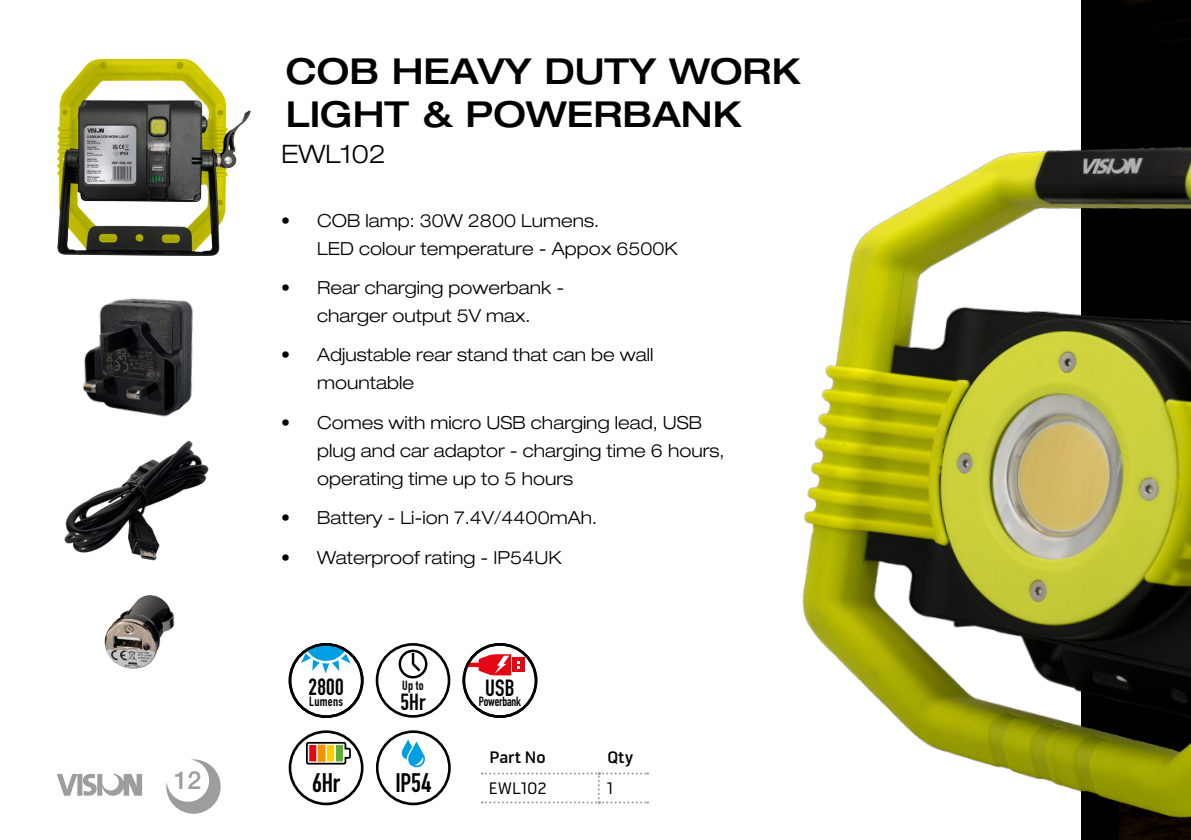
<style>
.page{position:relative;width:1191px;height:840px;background:#fff}
.page>*{position:absolute;margin:0;border:0;box-sizing:border-box;transform-origin:0 0}
.Vision_Header{font:500 expanded 35.8px/43px "Helvetica Neue LT Std";color:#000}
.t1{font:700 26.4px "DIN Condensed";letter-spacing:-.005em;color:#000}
.t2{font:300 expanded 25.4px "Helvetica Neue LT Std";color:#000}
.t3{font:500 24.8px "Helvetica Neue LT Std";color:#9d9d9c}
.t4{font:700 23.2px "DIN Condensed";color:#000}
.t5{font:700 23px "DIN Condensed";letter-spacing:.005em;color:#000}
.t6{font:300 expanded 18px/28px "Helvetica Neue LT Pro";color:#000}
.t7{font:500 17px "Pill Gothic 600 mg";color:#000}
.t8{font:17px "Pill Gothic 600 mg";color:#000}
.t9{font:700 13.2px "DIN Condensed";letter-spacing:-.005em;color:#000}
.t10{font:700 13.2px "DIN Condensed";letter-spacing:-.005em;color:#000;scale:.95 1}
</style>
<div class="page">
<svg style="left:57px;top:774px;width:85px;height:21px"></svg>
<div style="left:1081px;top:0;width:110px;height:839px;background:#000"></div>
<img style="left:57px;top:59px;width:194px;height:197px">
<img style="left:64px;top:440px;width:145px;height:121px">
<img style="left:104px;top:595px;width:71px;height:74px">
<img style="left:82px;top:298px;width:111px;height:119px">
<img style="left:802px;top:147px;width:389px;height:692px">
<svg style="left:482px;top:772px;width:166px;height:31px"></svg>
<div style="left:289px;top:730px;width:74px;height:74px;border:3px solid #000;border-radius:50%"></div>
<svg style="left:306px;top:740px;width:46px;height:25px"></svg>
<svg style="left:309px;top:744px;width:7px;height:17px"></svg>
<div style="left:318px;top:744px;width:7px;height:17px;background:#f39200"></div>
<div style="left:327px;top:744px;width:7px;height:17px;background:#fc0"></div>
<div style="left:336px;top:744px;width:7px;height:17px;background:#5eb131"></div>
<div style="left:376px;top:730px;width:75px;height:74px;border:3px solid #000;border-radius:50%"></div>
<svg style="left:401px;top:739px;width:24px;height:29px"></svg>
<div style="left:512px;top:657px;width:12px;height:14px;background:#e30613"></div>
<svg style="left:517px;top:661px;width:2px;height:8px"></svg>
<svg style="left:466px;top:653px;width:45px;height:22px"></svg>
<div style="left:462px;top:642px;width:75px;height:75px;border:3px solid #000;border-radius:50%"></div>
<svg style="left:301px;top:646px;width:49px;height:27px"></svg>
<div style="left:289px;top:642px;width:74px;height:75px;border:3px solid #000;border-radius:50%"></div>
<div style="left:376px;top:642px;width:74px;height:75px;border:3px solid #000;border-radius:50%"></div>
<div style="left:398px;top:649px;width:29px;height:29px;border:2px solid #000;border-radius:50%"></div>
<svg style="left:409px;top:652px;width:14px;height:21px"></svg>
<svg style="left:166px;top:759px;width:55px;height:54px"></svg>
<h3 class="t3" style="left:174px;top:765px;width:29px">12</h3>
<p class="Vision_Header" style="left:286px;top:49px;width:516px">COB HEAVY DUTY WORK<br>LIGHT &amp; POWERBANK</p>
<p class="t2" style="left:281px;top:138px;width:106px">EWL102</p>
<p class="t6" style="left:317px;top:206px;width:362px;text-indent:-36px">• COB lamp: 30W 2800 Lumens.<br>LED colour temperature - Appox 6500K</p>
<p class="t6" style="left:281px;top:273px;width:285px;text-align:center">• Rear charging powerbank - charger output 5V max.</p>
<p class="t6" style="left:317px;top:340px;width:338px;text-indent:-36px">• Adjustable rear stand that can be wall mountable</p>
<p class="t6" style="left:317px;top:408px;width:409px;text-indent:-36px">• Comes with micro USB charging lead, USB plug and car adaptor - charging time 6 hours, operating time up to 5 hours</p>
<p class="t6" style="left:281px;top:503px;width:317px">• Battery - Li-ion 7.4V/4400mAh.</p>
<p class="t6" style="left:281px;top:542px;width:282px">• Waterproof rating - IP54UK</p>
<p class="t4" style="left:308px;top:670px;width:37px">2800</p>
<p class="t9" style="left:309px;top:692px;width:35px">Lumens</p>
<p class="t9" style="left:402px;top:676px;width:23px">Up to</p>
<p class="t5" style="left:400px;top:685px;width:26px">5Hr</p>
<p class="t5" style="left:485px;top:672px;width:31px">USB</p>
<p class="t10" style="left:479px;top:692px;width:46px">Powerbank</p>
<p class="t7" style="left:489px;top:746px;width:58px">Part No</p>
<p class="t7" style="left:607px;top:746px;width:28px">Qty</p>
<p class="t1" style="left:312px;top:764px;width:30px">6Hr</p>
<p class="t1" style="left:395px;top:764px;width:37px">IP54</p>
<p class="t8" style="left:489px;top:777px;width:59px">EWL102</p>
<p class="t8" style="left:607px;top:777px;width:8px">1</p>
</div>
